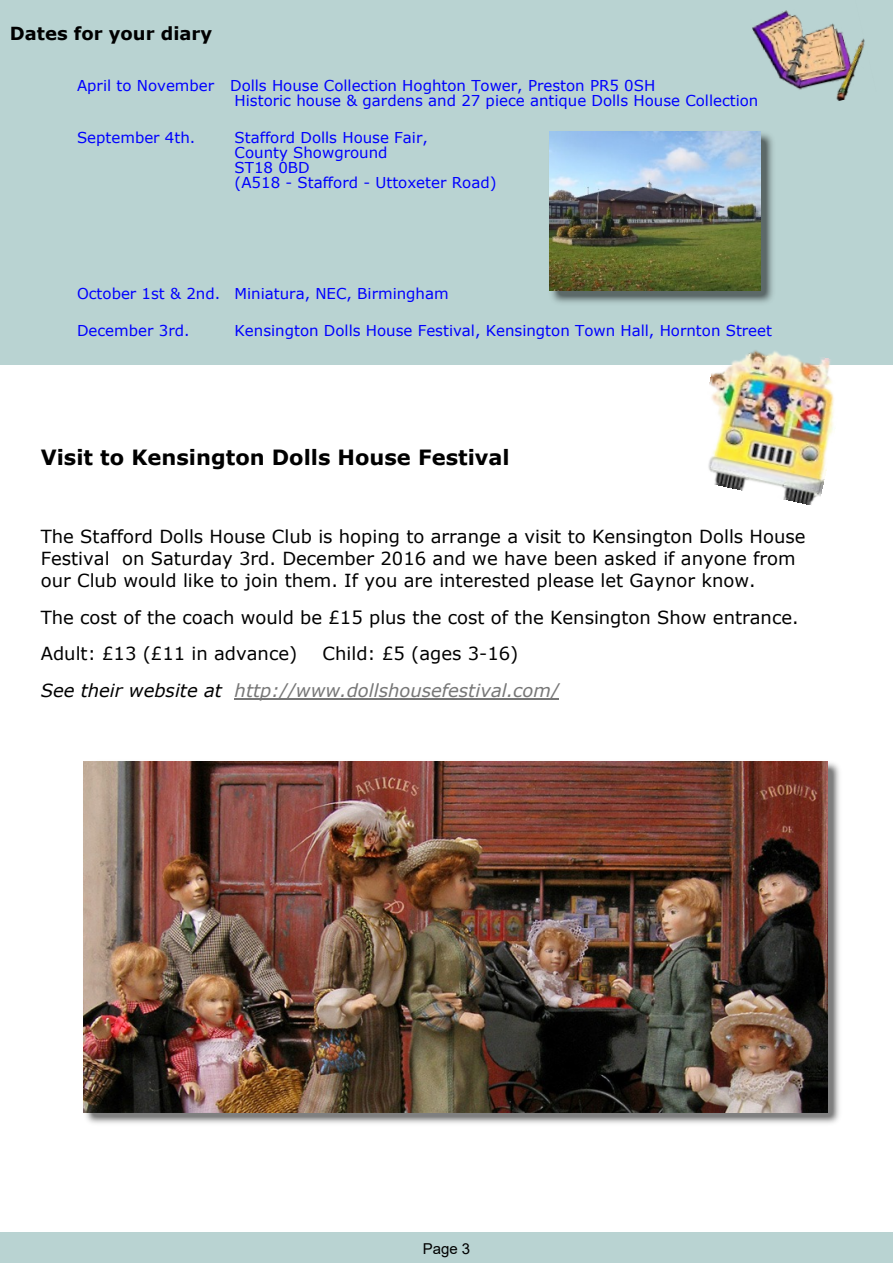
<style>
.page{position:relative;width:893px;height:1263px;background:#fff}
.page>*{position:absolute;margin:0;border:0;box-sizing:border-box;transform-origin:0 0}
.t1{font:700 21px "Verdana";color:#000}
.t2{font:18px/21.9px "Verdana";color:#000}
.t3{font:italic 18px/36.9px "Verdana";color:#777}
.t4{font:700 18px "Verdana";color:#000}
.t5{font:15px/15px "Verdana";color:#00f}
.t6{font:15px "Arial";color:#000}
.s1{font-style:normal;color:#000}
.s2{color:#000}
</style>
<div class="page">
<img style="left:750px;top:0;width:127px;height:116px">
<hr style="left:235px;top:698px;width:324px;height:1px;background:#777">
<img style="left:83px;top:761px;width:757px;height:363px">
<img style="left:83px;top:761px;width:744px;height:351px">
<img style="left:689px;top:336px;width:158px;height:169px">
<img style="left:546px;top:129px;width:232px;height:178px">
<img style="left:549px;top:132px;width:212px;height:158px">
<p class="t4" style="left:10px;top:26px;width:204px">Dates for your diary</p>
<p class="t5" style="left:235px;top:80px;width:525px;text-indent:-158px">April to November Dolls House Collection Hoghton Tower, Preston PR5 0SH<br>Historic house &amp; gardens and 27 piece antique Dolls House Collection</p>
<p class="t5" style="left:77px;top:132px;width:120px">September 4th.</p>
<p class="t5" style="left:235px;top:132px;width:263px">Stafford Dolls House Fair,<br>County Showground<br>ST18 0BD<br>(A518 - Stafford - Uttoxeter Road)</p>
<p class="t5" style="left:77px;top:287px;width:373px">October 1st &amp; 2nd. Miniatura, NEC, Birmingham</p>
<p class="t5" style="left:77px;top:324px;width:114px">December 3rd.</p>
<p class="t5" style="left:235px;top:324px;width:539px">Kensington Dolls House Festival, Kensington Town Hall, Hornton Street</p>
<h1 class="t1" style="left:41px;top:449px;width:470px">Visit to Kensington Dolls House Festival</h1>
<p class="t2" style="left:41px;top:527px;width:766px">The Stafford Dolls House Club is hoping to arrange a visit to Kensington Dolls House<br>Festival on Saturday 3rd. December 2016 and we have been asked if anyone from our Club would like to join them. If you are interested please let Gaynor know.</p>
<p class="t2" style="left:41px;top:600px;width:759px;line-height:36.9px">The cost of the coach would be £15 plus the cost of the Kensington Show entrance.<br>Adult: £13 (£11 in advance)</p>
<p class="t3" style="left:41px;top:637px;width:520px;text-indent:282px"><span class="s1">Child: £5 (ages 3-16)<br></span><span class="s2">See their website at</span> http://www.dollshousefestival.com/</p>
<p class="t6" style="left:423px;top:1243px;width:49px">Page 3</p>
</div>
